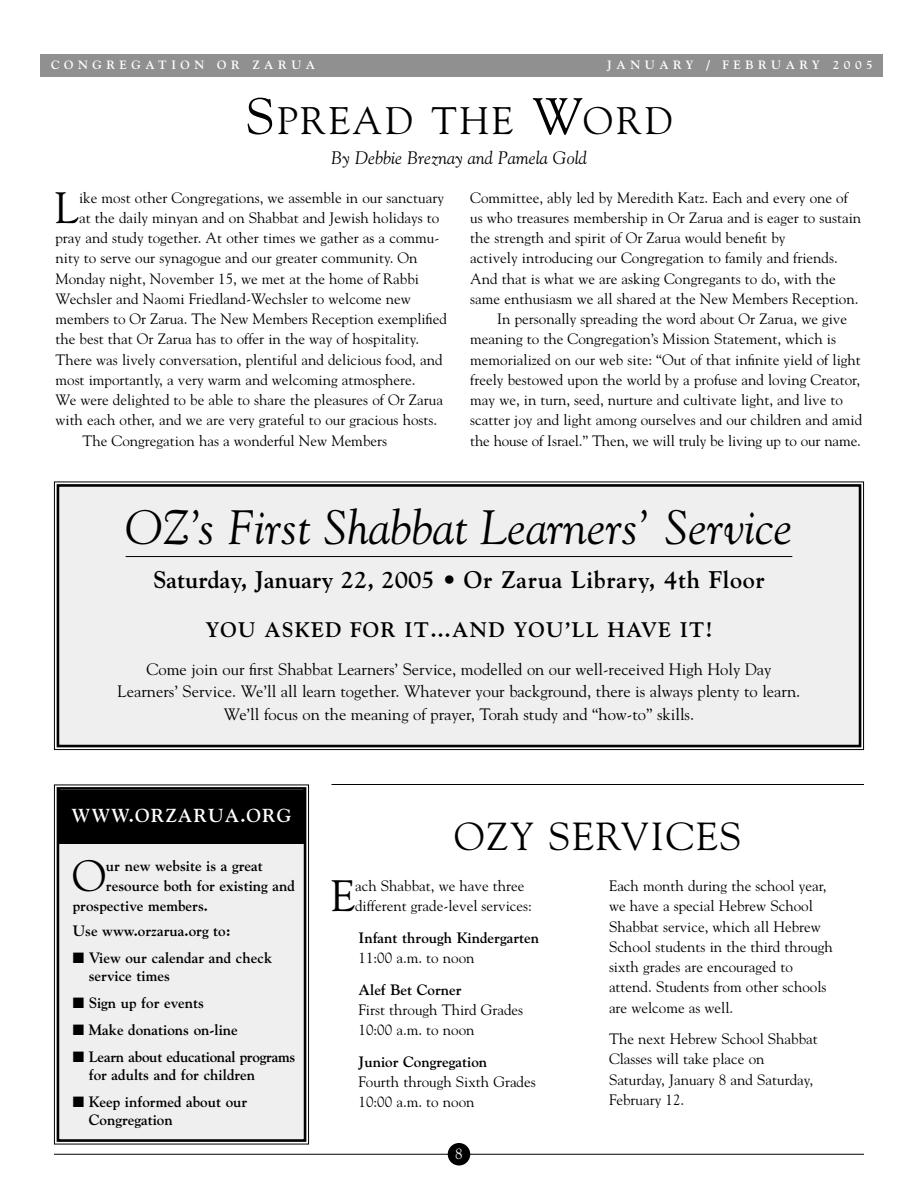
<style>
.page{position:relative;width:918px;height:1188px;background:#fff}
.page>*{position:absolute;margin:0;border:0;box-sizing:border-box;transform-origin:0 0}
.t1{font:italic 48px "Goudy";color:#000}
.t2{font:43.65px "Goudy";color:#000}
.t3{font:39px "Goudy";letter-spacing:.05em;color:#000}
.t4{font:38.25px "Goudy";letter-spacing:.065em;color:#000}
.t5{font:700 24px "Goudy";letter-spacing:.015em;color:#000}
.t6{font:700 21px "Goudy";letter-spacing:.055em;color:#000}
.t7{font:700 18.75px "Goudy";letter-spacing:.055em;color:#fff}
.t8{font:italic 18px "Goudy";color:#000}
.t9{font:16.5px/22.5px "Goudy";color:#000;text-align:center}
.t10{font:15px/20.2px "Goudy";color:#000}
.t11{font:700 15px/18px "Goudy";color:#000}
.t12{font:15px "Goudy";color:#fff}
.t13{font:700 12px "Goudy";letter-spacing:.38em;color:#fff}
.s1{font-size:51px}
</style>
<div class="page">
<hr style="left:54px;top:1154px;width:810px;height:1px;background:#000">
<div style="left:448px;top:1143px;width:22px;height:23px;background:#000;border-radius:50%"></div>
<div style="left:40px;top:54px;width:844px;height:22px;background:#909090"></div>
<div style="left:58px;top:485px;width:802px;height:261px;background:#efefef"></div>
<hr style="left:126px;top:556px;width:666px;height:1px;background:#000">
<div style="left:57px;top:484px;width:804px;height:263px;border:3px solid #000"></div>
<hr style="left:332px;top:784px;width:532px;height:1px;background:#000">
<div style="left:58px;top:788px;width:247px;height:353px;background:#efefef"></div>
<div style="left:54px;top:784px;width:255px;height:361px;border:1px solid #000"></div>
<div style="left:57px;top:787px;width:249px;height:355px;border:3px solid #000"></div>
<div style="left:59px;top:790px;width:245px;height:54px;background:#000"></div>
<p class="t13" style="left:51px;top:60px;width:266px">CONGREGATION OR ZARUA</p>
<p class="t13" style="left:607px;top:60px;width:267px">JANUARY / FEBRUARY 2005</p>
<p class="t13" style="left:596px;top:60px;width:226px">SEPTEMBER / OCTOBER</p>
<p class="t13" style="left:866px;top:60px;width:8px">4</p>
<h3 class="t4" style="left:246px;top:105px;width:428px"><span class="s1">S</span>PREAD THE <span class="s1">W</span>ORD</h3>
<p class="t8" style="left:331px;top:151px;width:257px">By Debbie Breznay and Pamela Gold</p>
<h2 class="t2" style="left:55px;top:190px;width:26px">L</h2>
<p class="t10" style="left:79px;top:188px;width:366px">ike most other Congregations, we assemble in our sanctuary</p>
<p class="t10" style="left:79px;top:209px;width:362px">at the daily minyan and on Shabbat and Jewish holidays to</p>
<p class="t10" style="left:56px;top:229px;width:385px">pray and study together. At other times we gather as a commu-</p>
<p class="t10" style="left:56px;top:249px;width:364px">nity to serve our synagogue and our greater community. On</p>
<p class="t10" style="left:56px;top:269px;width:365px">Monday night, November 15, we met at the home of Rabbi</p>
<p class="t10" style="left:56px;top:290px;width:357px">Wechsler and Naomi Friedland-Wechsler to welcome new</p>
<p class="t10" style="left:56px;top:310px;width:393px">members to Or Zarua. The New Members Reception exemplified</p>
<p class="t10" style="left:55px;top:330px;width:365px">the best that Or Zarua has to offer in the way of hospitality.</p>
<p class="t10" style="left:55px;top:350px;width:389px">There was lively conversation, plentiful and delicious food, and</p>
<p class="t10" style="left:55px;top:371px;width:362px">most importantly, a very warm and welcoming atmosphere.</p>
<p class="t10" style="left:55px;top:391px;width:389px">We were delighted to be able to share the pleasures of Or Zarua</p>
<p class="t10" style="left:55px;top:411px;width:383px">with each other, and we are very grateful to our gracious hosts.</p>
<p class="t10" style="left:82px;top:431px;width:306px">The Congregation has a wonderful New Members</p>
<p class="t10" style="left:470px;top:188px;width:379px">Committee, ably led by Meredith Katz. Each and every one of</p>
<p class="t10" style="left:470px;top:209px;width:393px">us who treasures membership in Or Zarua and is eager to sustain</p>
<p class="t10" style="left:470px;top:229px;width:317px">the strength and spirit of Or Zarua would benefit by</p>
<p class="t10" style="left:470px;top:249px;width:369px">actively introducing our Congregation to family and friends.</p>
<p class="t10" style="left:470px;top:269px;width:367px">And that is what we are asking Congregants to do, with the</p>
<p class="t10" style="left:470px;top:290px;width:390px">same enthusiasm we all shared at the New Members Reception.</p>
<p class="t10" style="left:497px;top:310px;width:351px">In personally spreading the word about Or Zarua, we give</p>
<p class="t10" style="left:470px;top:330px;width:367px">meaning to the Congregation’s Mission Statement, which is</p>
<p class="t10" style="left:470px;top:350px;width:392px">memorialized on our web site: “Out of that infinite yield of light</p>
<p class="t10" style="left:470px;top:371px;width:391px">freely bestowed upon the world by a profuse and loving Creator,</p>
<p class="t10" style="left:470px;top:391px;width:374px">may we, in turn, seed, nurture and cultivate light, and live to</p>
<p class="t10" style="left:470px;top:411px;width:393px">scatter joy and light among ourselves and our children and amid</p>
<p class="t10" style="left:470px;top:431px;width:392px">the house of Israel.” Then, we will truly be living up to our name.</p>
<h1 class="t1" style="left:126px;top:508px;width:668px">OZ’s First Shabbat Learners’ Service</h1>
<h3 class="t5" style="left:153px;top:570px;width:613px">Saturday, January 22, 2005 • Or Zarua Library, 4th Floor</h3>
<h3 class="t6" style="left:205px;top:622px;width:509px">YOU ASKED FOR IT…AND YOU’LL HAVE IT!</h3>
<p class="t9" style="left:118px;top:659px;width:684px">Come join our first Shabbat Learners’ Service, modelled on our well-received High Holy Day<br>Learners’ Service. We’ll all learn together. Whatever your background, there is always plenty to learn.<br>We’ll focus on the meaning of prayer, Torah study and “how-to” skills.</p>
<p class="t7" style="left:72px;top:808px;width:221px">WWW.ORZARUA.ORG</p>
<h2 class="t2" style="left:72px;top:858px;width:36px">O</h2>
<p class="t11" style="left:106px;top:858px;width:159px">ur new website is a great</p>
<p class="t11" style="left:106px;top:878px;width:191px">resource both for existing and</p>
<p class="t11" style="left:73px;top:898px;width:137px">prospective members.</p>
<p class="t11" style="left:73px;top:923px;width:160px">Use www.orzarua.org to:</p>
<p class="t11" style="left:89px;top:950px;width:185px;text-indent:-16px">■ View our calendar and check service times</p>
<p class="t11" style="left:73px;top:995px;width:133px">■ Sign up for events</p>
<p class="t11" style="left:73px;top:1022px;width:167px">■ Make donations on-line</p>
<p class="t11" style="left:89px;top:1049px;width:208px;text-indent:-16px">■ Learn about educational programs for adults and for children</p>
<p class="t11" style="left:89px;top:1094px;width:160px;text-indent:-16px">■ Keep informed about our<br>Congregation</p>
<h3 class="t3" style="left:454px;top:820px;width:289px">OZY SERVICES</h3>
<h2 class="t2" style="left:331px;top:879px;width:26px">E</h2>
<p class="t10" style="left:355px;top:877px;width:178px">ach Shabbat, we have three different grade-level services:</p>
<p class="t11" style="left:358px;top:930px;width:182px">Infant through Kindergarten</p>
<p class="t10" style="left:358px;top:949px;width:118px">11:00 a.m. to noon</p>
<p class="t11" style="left:358px;top:982px;width:105px">Alef Bet Corner</p>
<p class="t10" style="left:358px;top:1001px;width:166px">First through Third Grades<br>10:00 a.m. to noon</p>
<p class="t11" style="left:358px;top:1054px;width:130px">Junior Congregation</p>
<p class="t10" style="left:358px;top:1073px;width:179px">Fourth through Sixth Grades<br>10:00 a.m. to noon</p>
<p class="t12" style="left:455px;top:1148px;width:9px">8</p>
<p class="t10" style="left:609px;top:877px;width:225px">Each month during the school year, we have a special Hebrew School<br>Shabbat service, which all Hebrew<br>School students in the third through sixth grades are encouraged to attend. Students from other schools are welcome as well.</p>
<p class="t10" style="left:609px;top:1030px;width:210px">The next Hebrew School Shabbat<br>Classes will take place on<br>Saturday, January 8 and Saturday,<br>February 12.</p>
</div>
